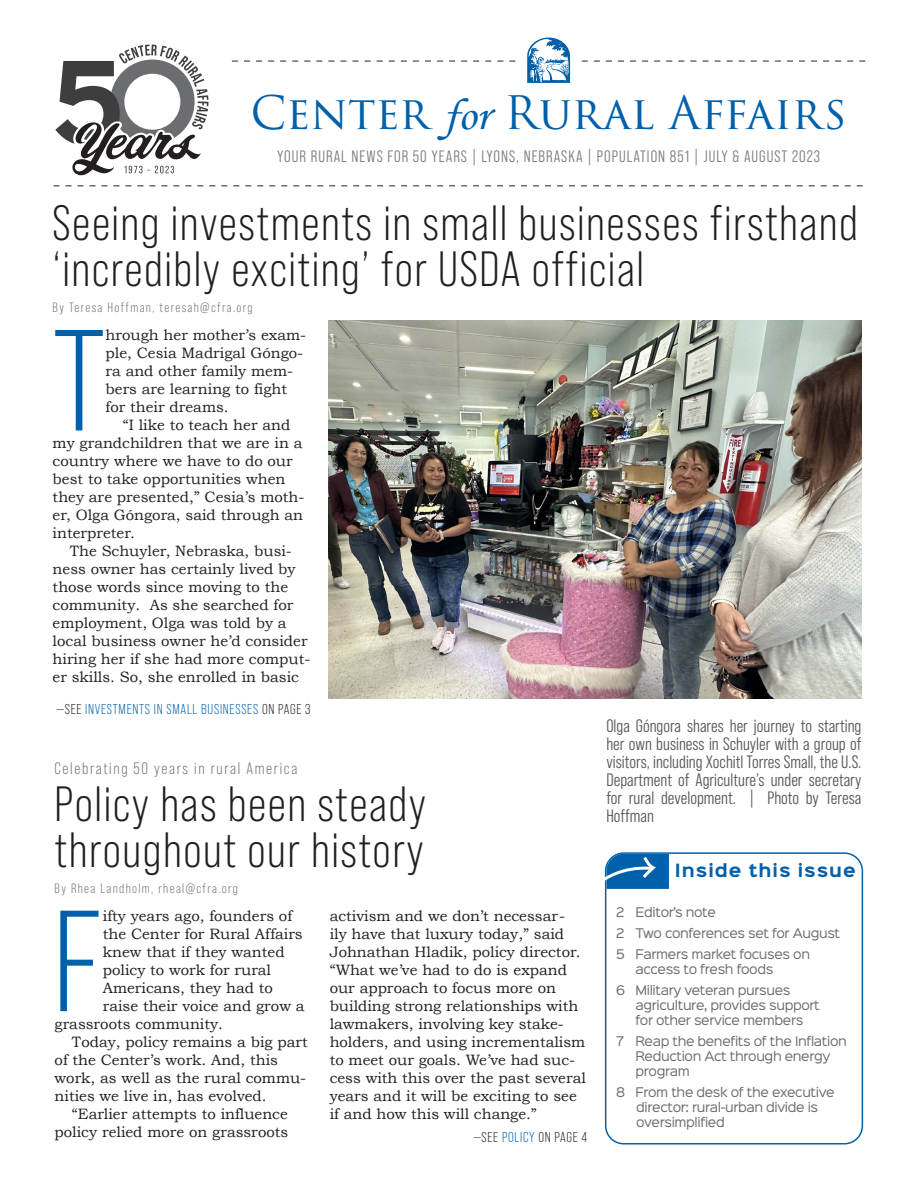
<style>
.page{position:relative;width:918px;height:1188px;background:#fff}
.page>*{position:absolute;margin:0;border:0;box-sizing:border-box;transform-origin:0 0}
.Body_Copy_-_1st_para{font:143.55px "Bebas Neue";color:#0060aa}
.Headline{font:49.5px/46.5px "Bebas Neue Pro";letter-spacing:.03em;color:#231f20}
.Headline-2{font:45px "Trajan Pro 3";color:#0060aa}
.t1{font:18px/18px "Bebas Neue Pro Middle";color:#57585a;text-align:justify}
.Headline-3{font:16.5px "Bebas Neue Pro Middle";letter-spacing:.06em;color:#7a7c7f}
.Subhead{font:16.5px "Bebas Neue Pro";letter-spacing:.1em;color:#6c6d70}
.t2{font:700 16.5px "Sinkin Sans 700";letter-spacing:.06em;color:#0060aa}
.Body_Copy_-_1st_para-2{font:15px/18px "Bookman Old Style";color:#231f20}
.Body_Copy{font:14.25px "Bebas Neue Pro";letter-spacing:.05em;color:#0060aa}
.Body_Copy-2{font:14.25px "Bebas Neue Pro";letter-spacing:.05em;color:#231f20}
.Headline-4{font:13.5px "Bebas Neue Pro";letter-spacing:.1em;color:#6c6d70}
.Byline{font:12px/15px "Sinkin Sans 400";letter-spacing:-.03em;color:#6c6d70}
.s1{font-family:"Monotype Corsiva"}
.s2{color:#231f20}
.s3{color:#0060aa}
</style>
<div class="page">
<svg style="left:54px;top:185px;width:809px;height:2px"></svg>
<svg style="left:232px;top:37px;width:633px;height:46px"></svg>
<svg style="left:604px;top:855px;width:65px;height:34px;background:#2275b5"></svg>
<svg style="left:55px;top:45px;width:153px;height:130px"></svg>
<div style="left:605px;top:852px;width:258px;height:292px;border:2px solid #0060aa;border-radius:18px"></div>
<img style="left:329px;top:320px;width:533px;height:378px">
<p class="Headline-2" style="left:251px;top:82px;width:597px">Center <span class="s1">for</span> Rural Affairs</p>
<p class="Headline-3" style="left:277px;top:147px;width:544px">YOUR RURAL NEWS FOR 50 YEARS | LYONS, NEBRASKA | POPULATION 851 | JULY &amp; AUGUST 2023</p>
<p class="Headline" style="left:53px;top:200px;width:807px">Seeing investments in small businesses firsthand ‘incredibly exciting’ for USDA official</p>
<p class="Headline-4" style="left:53px;top:300px;width:202px">By Teresa Hoffman, teresah@cfra.org</p>
<p class="Body_Copy_-_1st_para" style="left:53px;top:304px;width:54px">T</p>
<p class="Body_Copy_-_1st_para-2" style="left:106px;top:326px;width:202px">hrough her mother’s exam&shy;ple, Cesia Madrigal Góngo&shy;ra and other family mem&shy;bers are learning to fight for their dreams.</p>
<p class="Body_Copy_-_1st_para-2" style="left:53px;top:416px;width:253px;text-indent:70px">“I like to teach her and my grandchildren that we are in a country where we have to do our best to take opportunities when they are presented,” Cesia’s moth&shy;er, Olga Góngora, said through an interpreter.</p>
<p class="Body_Copy_-_1st_para-2" style="left:53px;top:542px;width:259px;text-indent:17px">The Schuyler, Nebraska, busi&shy;ness owner has certainly lived by those words since moving to the community. As she searched for employment, Olga was told by a local business owner he’d consider hiring her if she had more comput&shy;er skills. So, she enrolled in basic</p>
<p class="Body_Copy" style="left:57px;top:701px;width:255px"><span class="s2">—SEE</span> INVESTMENTS IN SMALL BUSINESSES <span class="s2">ON PAGE 3</span></p>
<p class="Subhead" style="left:55px;top:759px;width:244px">Celebrating 50 years in rural America</p>
<p class="Headline" style="left:55px;top:780px;width:373px">Policy has been steady throughout our history</p>
<p class="Headline-4" style="left:55px;top:881px;width:185px">By Rhea Landholm, rheal@cfra.org</p>
<p class="Body_Copy_-_1st_para" style="left:55px;top:885px;width:50px">F</p>
<p class="Body_Copy_-_1st_para-2" style="left:103px;top:907px;width:191px">ifty years ago, founders of</p>
<p class="Body_Copy_-_1st_para-2" style="left:330px;top:907px;width:258px">activism and we don’t necessar-<br>ily have that luxury today,” said<br>Johnathan Hladik, policy director. “What we’ve had to do is expand our approach to focus more on building strong relationships with lawmakers, involving key stake&shy;holders, and using incrementalism to meet our goals. We’ve had suc&shy;cess with this over the past several years and it will be exciting to see if and how this will change.”</p>
<p class="Body_Copy-2" style="left:474px;top:1129px;width:115px">—SEE <span class="s3">POLICY</span> ON PAGE 4</p>
<p class="Body_Copy_-_1st_para-2" style="left:103px;top:925px;width:201px">the Center for Rural Affairs</p>
<p class="Body_Copy_-_1st_para-2" style="left:103px;top:943px;width:183px">knew that if they wanted</p>
<p class="Body_Copy_-_1st_para-2" style="left:103px;top:961px;width:170px">policy to work for rural</p>
<p class="Body_Copy_-_1st_para-2" style="left:103px;top:979px;width:172px">Americans, they had to</p>
<p class="Body_Copy_-_1st_para-2" style="left:103px;top:997px;width:203px">raise their voice and grow a</p>
<p class="Body_Copy_-_1st_para-2" style="left:55px;top:1015px;width:170px">grassroots community.</p>
<p class="Body_Copy_-_1st_para-2" style="left:55px;top:1033px;width:255px;text-indent:17px">Today, policy remains a big part of the Center’s work. And, this work, as well as the rural commu&shy;nities we live in, has evolved.</p>
<p class="Body_Copy_-_1st_para-2" style="left:55px;top:1105px;width:235px;text-align:right">“Earlier attempts to influence policy relied more on grassroots</p>
<p class="t1" style="left:606px;top:716px;width:257px">Olga Góngora shares her journey to starting her own business in Schuyler with a group of visitors, including Xochitl Torres Small, the U.S.<br>Department of Agriculture’s under secretary for rural development. | Photo by Teresa Hoffman</p>
<p class="t2" style="left:675px;top:862px;width:182px">Inside this issue</p>
<p class="Byline" style="left:616px;top:903px;width:102px">2 Editor’s note</p>
<p class="Byline" style="left:616px;top:924px;width:226px">2 Two conferences set for August</p>
<p class="Byline" style="left:636px;top:945px;width:176px;text-indent:-20px">5 Farmers market focuses on access to fresh foods</p>
<p class="Byline" style="left:636px;top:981px;width:186px;text-indent:-20px">6 Military veteran pursues agriculture, provides support for other service members</p>
<p class="Byline" style="left:636px;top:1032px;width:213px;text-indent:-20px">7 Reap the benefits of the Inflation<br>Reduction Act through energy program</p>
<p class="Byline" style="left:616px;top:1083px;width:220px">8 From the desk of the executive</p>
<p class="Byline" style="left:636px;top:1098px;width:183px">director: rural-urban divide is oversimplified</p>
</div>
